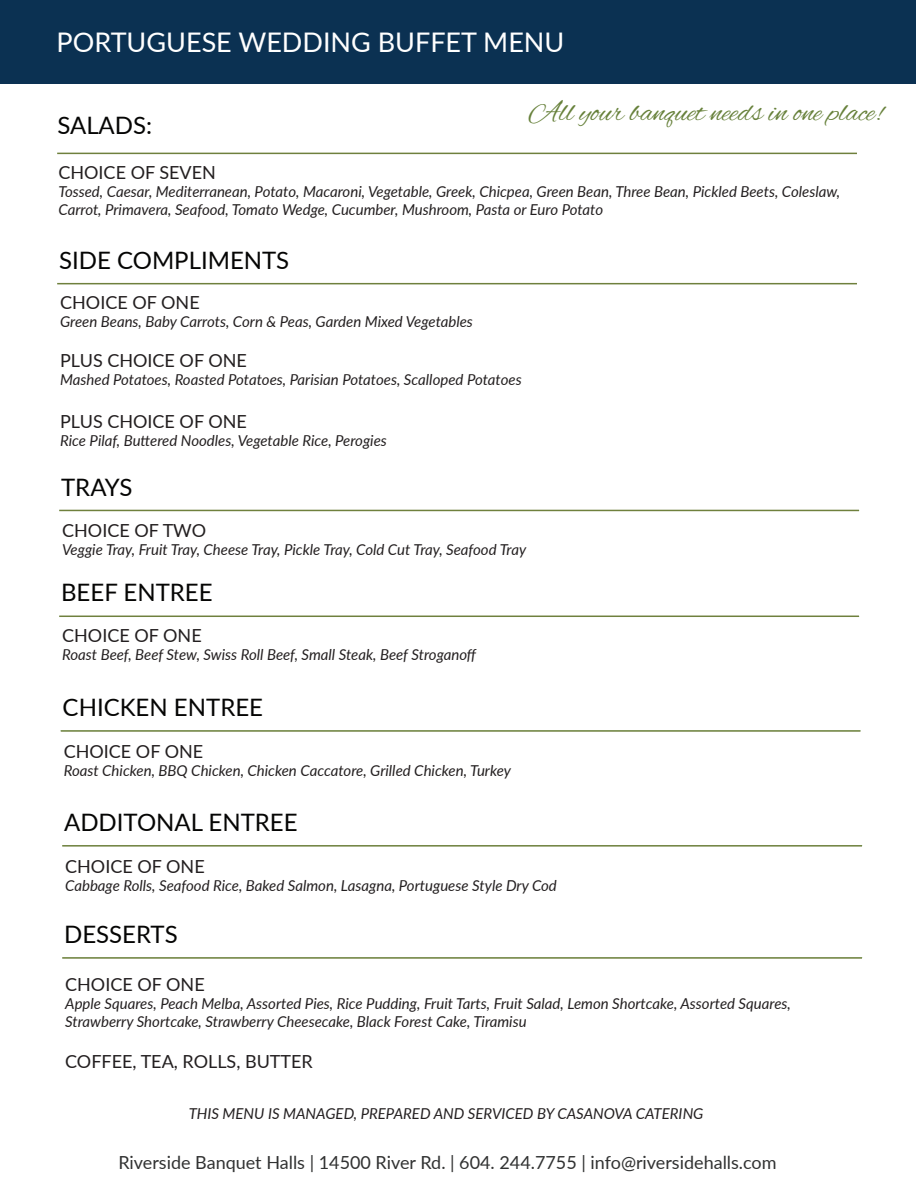
<style>
.page{position:relative;width:916px;height:1189px;background:#fff}
.page>*{position:absolute;margin:0;border:0;box-sizing:border-box;transform-origin:0 0}
.t1{font:30px "Alex Brush";color:#67813b}
.t2{font:27px "Lato";color:#fff}
.t3{font:24px "Lato";color:#050504}
.t4{font:18px "Lato";color:#231f20}
.t5{font:18px "Lato";color:#313232}
.t6{font:italic 15px/18px "Lato";color:#231f20}
</style>
<div class="page">
<div style="left:0;top:0;width:916px;height:84px;background:#0b3152"></div>
<hr style="left:57px;top:283px;width:800px;height:1px;background:#6f803d">
<hr style="left:57px;top:152px;width:800px;height:2px;background:#6f803d">
<hr style="left:59px;top:509px;width:800px;height:2px;background:#6f803d">
<hr style="left:59px;top:615px;width:800px;height:2px;background:#6f803d">
<hr style="left:61px;top:730px;width:799px;height:1px;background:#6f803d">
<hr style="left:62px;top:844px;width:800px;height:2px;background:#6f803d">
<hr style="left:62px;top:956px;width:800px;height:2px;background:#6f803d">
<h2 class="t2" style="left:57px;top:23px;width:509px">PORTUGUESE WEDDING BUFFET MENU</h2>
<h1 class="t1" style="left:529px;top:95px;width:355px">All your banquet needs in one place!</h1>
<h3 class="t3" style="left:57px;top:108px;width:96px">SALADS:</h3>
<p class="t4" style="left:58px;top:159px;width:159px">CHOICE OF SEVEN</p>
<p class="t6" style="left:58px;top:182px;width:783px">Tossed, Caesar, Mediterranean, Potato, Macaroni, Vegetable, Greek, Chicpea, Green Bean, Three Bean, Pickled Beets, Coleslaw,<br>Carrot, Primavera, Seafood, Tomato Wedge, Cucumber, Mushroom, Pasta or Euro Potato</p>
<h3 class="t3" style="left:59px;top:243px;width:232px">SIDE COMPLIMENTS</h3>
<p class="t4" style="left:60px;top:289px;width:141px">CHOICE OF ONE</p>
<p class="t6" style="left:60px;top:312px;width:414px">Green Beans, Baby Carrots, Corn &amp; Peas, Garden Mixed Vegetables</p>
<p class="t4" style="left:60px;top:347px;width:188px">PLUS CHOICE OF ONE</p>
<p class="t6" style="left:60px;top:369px;width:463px">Mashed Potatoes, Roasted Potatoes, Parisian Potatoes, Scalloped Potatoes</p>
<p class="t4" style="left:60px;top:408px;width:188px">PLUS CHOICE OF ONE</p>
<p class="t6" style="left:60px;top:431px;width:328px">Rice Pilaf, Buttered Noodles, Vegetable Rice, Perogies</p>
<h3 class="t3" style="left:61px;top:469px;width:73px">TRAYS</h3>
<p class="t4" style="left:62px;top:518px;width:145px">CHOICE OF TWO</p>
<p class="t6" style="left:62px;top:540px;width:465px">Veggie Tray, Fruit Tray, Cheese Tray, Pickle Tray, Cold Cut Tray, Seafood Tray</p>
<h3 class="t3" style="left:61px;top:575px;width:153px">BEEF ENTREE</h3>
<p class="t4" style="left:62px;top:622px;width:141px">CHOICE OF ONE</p>
<p class="t6" style="left:62px;top:644px;width:416px">Roast Beef, Beef Stew, Swiss Roll Beef, Small Steak, Beef Stroganoff</p>
<h3 class="t3" style="left:63px;top:690px;width:202px">CHICKEN ENTREE</h3>
<p class="t4" style="left:64px;top:738px;width:141px">CHOICE OF ONE</p>
<p class="t6" style="left:64px;top:760px;width:449px">Roast Chicken, BBQ Chicken, Chicken Caccatore, Grilled Chicken, Turkey</p>
<h3 class="t3" style="left:64px;top:804px;width:235px">ADDITONAL ENTREE</h3>
<p class="t4" style="left:65px;top:853px;width:141px">CHOICE OF ONE</p>
<p class="t6" style="left:65px;top:875px;width:493px">Cabbage Rolls, Seafood Rice, Baked Salmon, Lasagna, Portuguese Style Dry Cod</p>
<h3 class="t3" style="left:64px;top:916px;width:115px">DESSERTS</h3>
<p class="t4" style="left:65px;top:971px;width:141px">CHOICE OF ONE</p>
<p class="t6" style="left:65px;top:993px;width:727px">Apple Squares, Peach Melba, Assorted Pies, Rice Pudding, Fruit Tarts, Fruit Salad, Lemon Shortcake, Assorted Squares,<br>Strawberry Shortcake, Strawberry Cheesecake, Black Forest Cake, Tiramisu</p>
<p class="t4" style="left:65px;top:1048px;width:249px">COFFEE, TEA, ROLLS, BUTTER</p>
<p class="t6" style="left:189px;top:1103px;width:516px">THIS MENU IS MANAGED, PREPARED AND SERVICED BY CASANOVA CATERING</p>
<p class="t5" style="left:118px;top:1149px;width:660px">Riverside Banquet Halls | 14500 River Rd. | 604. 244.7755 | info@riversidehalls.com</p>
</div>
